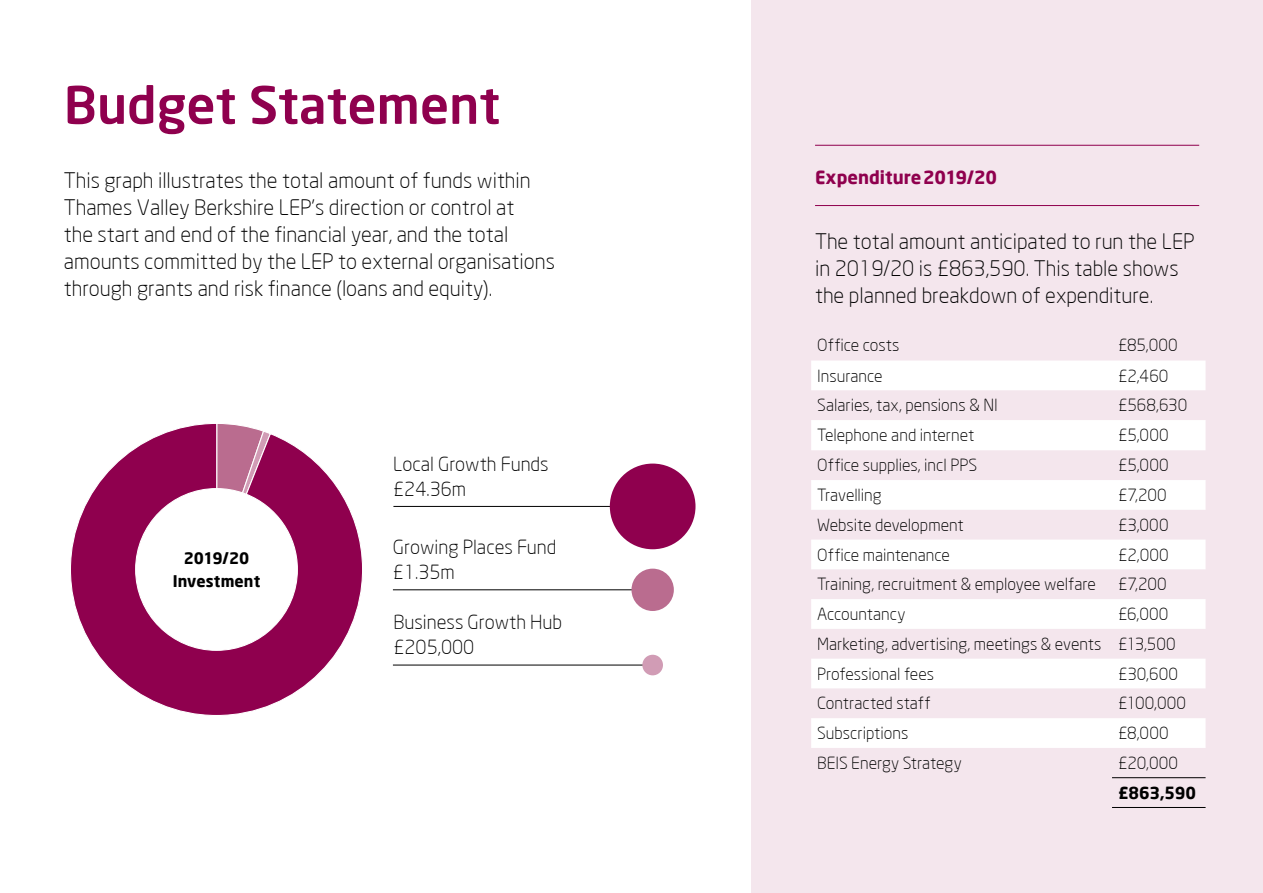
<style>
.page{position:relative;width:1263px;height:893px;background:#fff}
.page>*{position:absolute;margin:0;border:0;box-sizing:border-box;transform-origin:0 0}
.t1{font:500 51px "Neo Sans";color:#8f004e}
.t2{font:300 21px/27px "Neo Sans";color:#000}
.t3{font:300 19.2px/24.9px "Neo Sans";color:#000}
.t4{font:700 18px "Neo Sans";color:#8f004e}
.t5{font:300 16.5px/29.7px "Neo Sans";color:#000}
.t6{font:700 16.5px "Neo Sans";letter-spacing:-.01em;color:#000}
.t7{font:700 15.75px/22.5px "Neo Sans";letter-spacing:.005em;color:#000;text-align:center}
</style>
<div class="page">
<div style="left:751px;top:0;width:512px;height:893px;background:#f4e6ed"></div>
<hr style="left:815px;top:145px;width:384px;height:1px;background:#8f004e">
<hr style="left:815px;top:205px;width:384px;height:1px;background:#8f004e">
<svg style="left:70px;top:423px;width:293px;height:293px"></svg>
<hr style="left:393px;top:506px;width:260px;height:1px;background:#000">
<hr style="left:393px;top:589px;width:260px;height:1px;background:#000">
<hr style="left:393px;top:665px;width:260px;height:1px;background:#000">
<div style="left:610px;top:464px;width:85px;height:85px;background:#8f004e;border-radius:50%"></div>
<div style="left:631px;top:569px;width:43px;height:42px;background:#ba6c8f;border-radius:50%"></div>
<div style="left:642px;top:655px;width:21px;height:20px;background:#d19cb5;border-radius:50%"></div>
<svg style="left:811px;top:360px;width:394px;height:388px;fill:#fff"></svg>
<hr style="left:1112px;top:777px;width:93px;height:1px;background:#000">
<hr style="left:1112px;top:807px;width:93px;height:1px;background:#000">
<h1 class="t1" style="left:64px;top:73px;width:438px">Budget Statement</h1>
<p class="t2" style="left:64px;top:167px;width:493px">This graph illustrates the total amount of funds within Thames Valley Berkshire LEP’s direction or control at<br>the start and end of the financial year, and the total amounts committed by the LEP to external organisations through grants and risk finance (loans and equity).</p>
<p class="t7" style="left:173px;top:546px;width:89px">2019/20<br>Investment</p>
<p class="t3" style="left:393px;top:451px;width:157px">Local Growth Funds £24.36m</p>
<p class="t3" style="left:393px;top:534px;width:165px">Growing Places Fund £1.35m</p>
<p class="t3" style="left:393px;top:609px;width:170px">Business Growth Hub £205,000</p>
<p class="t4" style="left:815px;top:166px;width:184px">Expenditure2019/20</p>
<p class="t2" style="left:815px;top:228px;width:381px">The total amount anticipated to run the LEP in 2019/20 is £863,590. This table shows the planned breakdown of expenditure.</p>
<p class="t5" style="left:817px;top:330px;width:84px">Office costs</p>
<p class="t5" style="left:1118px;top:330px;width:61px">£85,000</p>
<p class="t5" style="left:817px;top:361px;width:67px">Insurance</p>
<p class="t5" style="left:1118px;top:361px;width:52px">£2,460</p>
<p class="t5" style="left:817px;top:390px;width:182px">Salaries, tax, pensions &amp; NI</p>
<p class="t5" style="left:1118px;top:390px;width:71px">£568,630</p>
<p class="t5" style="left:817px;top:420px;width:159px">Telephone and internet</p>
<p class="t5" style="left:1118px;top:420px;width:52px">£5,000</p>
<p class="t5" style="left:817px;top:450px;width:162px">Office supplies, incl PPS</p>
<p class="t5" style="left:1118px;top:450px;width:52px">£5,000</p>
<p class="t5" style="left:817px;top:480px;width:66px">Travelling</p>
<p class="t5" style="left:1118px;top:480px;width:50px">£7,200</p>
<p class="t5" style="left:817px;top:510px;width:148px">Website development</p>
<p class="t5" style="left:1118px;top:510px;width:52px">£3,000</p>
<p class="t5" style="left:817px;top:540px;width:134px">Office maintenance</p>
<p class="t5" style="left:1118px;top:540px;width:52px">£2,000</p>
<p class="t5" style="left:817px;top:569px;width:280px">Training, recruitment &amp; employee welfare</p>
<p class="t5" style="left:1118px;top:569px;width:50px">£7,200</p>
<p class="t5" style="left:817px;top:599px;width:90px">Accountancy</p>
<p class="t5" style="left:817px;top:599px;width:360px;text-indent:301px">£6,000<br>Marketing, advertising, meetings &amp; events £13,500<br>Professional fees</p>
<p class="t5" style="left:1118px;top:659px;width:62px">£30,600</p>
<p class="t5" style="left:817px;top:688px;width:115px">Contracted staff</p>
<p class="t5" style="left:1118px;top:688px;width:70px">£100,000</p>
<p class="t5" style="left:817px;top:718px;width:93px">Subscriptions</p>
<p class="t5" style="left:1118px;top:718px;width:52px">£8,000</p>
<p class="t5" style="left:817px;top:748px;width:146px">BEIS Energy Strategy</p>
<p class="t5" style="left:1118px;top:748px;width:62px">£20,000</p>
<p class="t6" style="left:1118px;top:782px;width:80px">£863,590</p>
</div>
